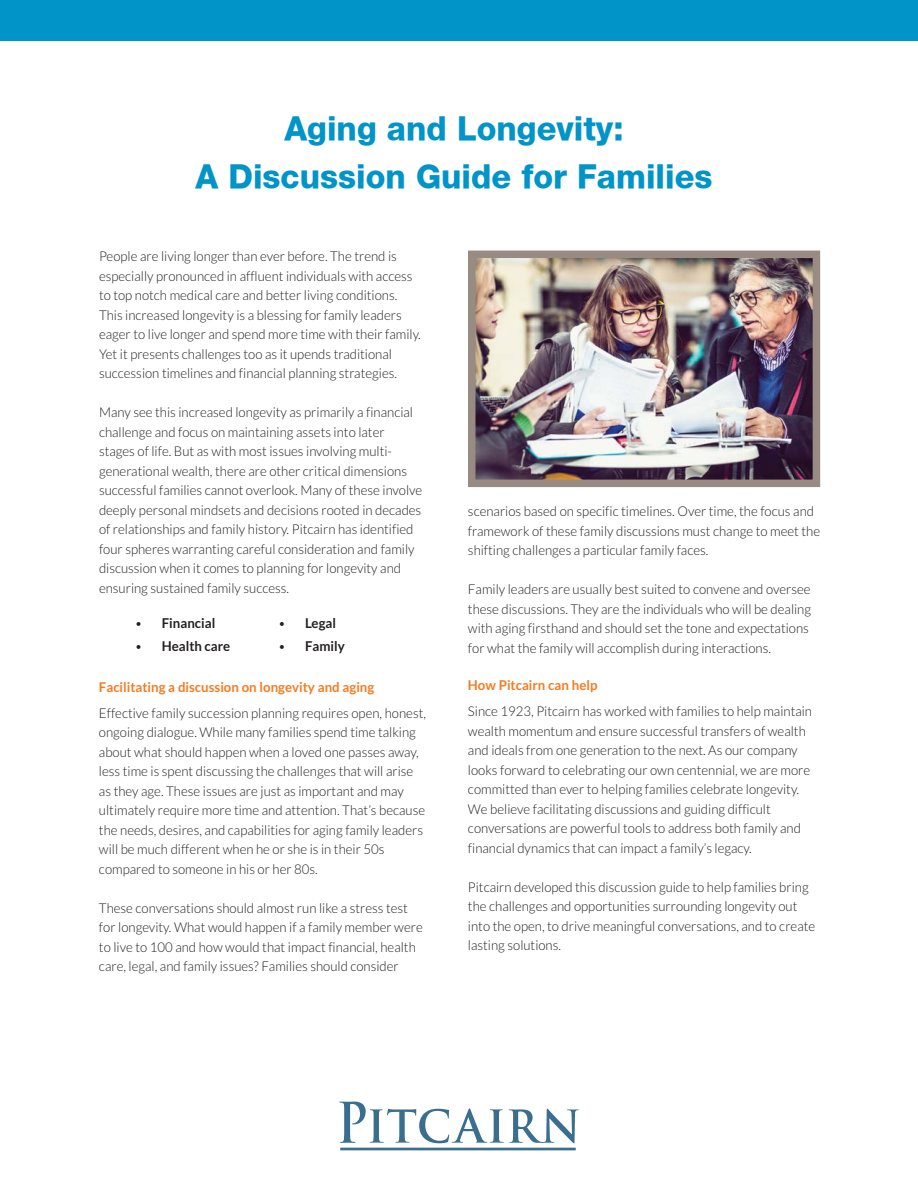
<style>
.page{position:relative;width:918px;height:1188px;background:#fff}
.page>*{position:absolute;margin:0;border:0;box-sizing:border-box;transform-origin:0 0}
.t1{font:800 33px/47.2px "Helvetica Neue";color:#0094c8;text-align:center}
.t2{font:300 13.5px/19.5px "Lato";color:#231f20}
.t3{font:700 13.5px "Lato";color:#f47b20}
.t4{font:700 13.5px "Lato";color:#231f20}
.s1{font-weight:300}
</style>
<div class="page">
<hr style="left:340px;top:1148px;width:236px;height:2px;background:#3a6e8f">
<svg style="left:339px;top:1102px;width:240px;height:41px"></svg>
<img style="left:477px;top:260px;width:334px;height:218px">
<div style="left:468px;top:251px;width:352px;height:236px;border:8px solid #978b82"></div>
<div style="left:0;top:0;width:918px;height:40px;background:#0094c8"></div>
<h1 class="t1" style="left:196px;top:105px;width:518px">Aging and Longevity:<br>A Discussion Guide for Families</h1>
<p class="t2" style="left:99px;top:248px;width:323px">People are living longer than ever before. The trend is especially pronounced in affluent individuals with access to top notch medical care and better living conditions.<br>This increased longevity is a blessing for family leaders eager to live longer and spend more time with their family.<br>Yet it presents challenges too as it upends traditional succession timelines and financial planning strategies.</p>
<p class="t2" style="left:99px;top:404px;width:325px">Many see this increased longevity as primarily a financial challenge and focus on maintaining assets into later stages of life. But as with most issues involving multi&shy;generational wealth, there are other critical dimensions successful families cannot overlook. Many of these involve deeply personal mindsets and decisions rooted in decades of relationships and family history. Pitcairn has identified four spheres warranting careful consideration and family discussion when it comes to planning for longevity and ensuring sustained family success.</p>
<p class="t4" style="left:135px;top:618px;width:82px"><span class="s1">•</span> Financial</p>
<p class="t4" style="left:135px;top:641px;width:97px"><span class="s1">•</span> Health care</p>
<p class="t4" style="left:278px;top:618px;width:60px"><span class="s1">•</span> Legal</p>
<p class="t4" style="left:278px;top:641px;width:68px"><span class="s1">•</span> Family</p>
<p class="t3" style="left:99px;top:682px;width:277px">Facilitating a discussion on longevity and aging</p>
<p class="t2" style="left:99px;top:704px;width:329px">Effective family succession planning requires open, honest, ongoing dialogue. While many families spend time talking about what should happen when a loved one passes away, less time is spent discussing the challenges that will arise as they age. These issues are just as important and may ultimately require more time and attention. That’s because the needs, desires, and capabilities for aging family leaders will be much different when he or she is in their 50s compared to someone in his or her 80s.</p>
<p class="t2" style="left:99px;top:899px;width:325px">These conversations should almost run like a stress test for longevity. What would happen if a family member were to live to 100 and how would that impact financial, health care, legal, and family issues? Families should consider</p>
<p class="t2" style="left:468px;top:503px;width:354px">scenarios based on specific timelines. Over time, the focus and framework of these family discussions must change to meet the shifting challenges a particular family faces.</p>
<p class="t2" style="left:468px;top:581px;width:345px">Family leaders are usually best suited to convene and oversee these discussions. They are the individuals who will be dealing with aging firsthand and should set the tone and expectations for what the family will accomplish during interactions.</p>
<p class="t3" style="left:468px;top:680px;width:131px">How Pitcairn can help</p>
<p class="t2" style="left:468px;top:703px;width:346px">Since 1923, Pitcairn has worked with families to help maintain wealth momentum and ensure successful transfers of wealth and ideals from one generation to the next. As our company looks forward to celebrating our own centennial, we are more committed than ever to helping families celebrate longevity.<br>We believe facilitating discussions and guiding difficult conversations are powerful tools to address both family and financial dynamics that can impact a family’s legacy.</p>
<p class="t2" style="left:468px;top:878px;width:349px">Pitcairn developed this discussion guide to help families bring the challenges and opportunities surrounding longevity out into the open, to drive meaningful conversations, and to create lasting solutions.</p>
</div>
